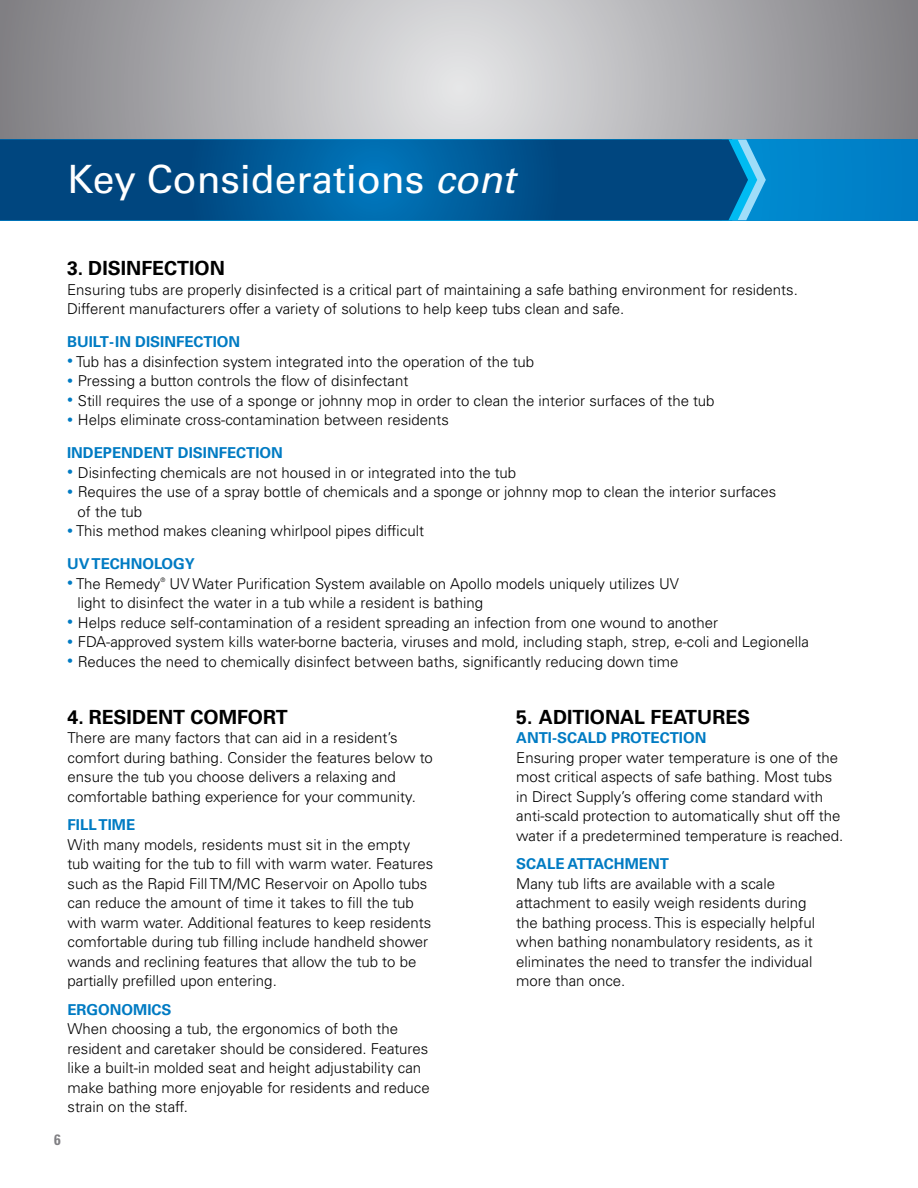
<style>
.page{position:relative;width:918px;height:1188px;background:#fff}
.page>*{position:absolute;margin:0;border:0;box-sizing:border-box;transform-origin:0 0}
.t1{font:39px "Univers LT Std";color:#fff}
.t2{font:700 19.5px "Univers LT Std";color:#000}
.t3{font:300 15px/19.5px "Univers LT Std";color:#000}
.t4{font:700 15px "Univers LT Std";color:#007bc3}
.t5{font:700 condensed 15px "Univers LT Std";color:#807f83}
.t6{font:300 6.15px "Univers LT Std";color:#000}
.s1{font-style:italic}
.s2{font-size:12px;color:#007bc3}
</style>
<div class="page">
<svg style="left:0;top:0;width:917px;height:140px;background:#afb0b3"></svg>
<div style="left:0;top:140px;width:918px;height:80px;background:#0083c9"></div>
<svg style="left:722px;top:139px;width:44px;height:78px"></svg>
<svg style="left:0;top:140px;width:748px;height:80px;background:#00538f"></svg>
<hr style="left:917px;top:0;width:1px;height:220px;background:#807f83">
<hr style="left:917px;top:140px;width:1px;height:80px;background:#007bc3">
<h1 class="t1" style="left:68px;top:156px;width:449px">Key Considerations <span class="s1">cont</span></h1>
<h2 class="t2" style="left:67px;top:257px;width:159px">3. DISINFECTION</h2>
<p class="t3" style="left:67px;top:280px;width:732px">Ensuring tubs are properly disinfected is a critical part of maintaining a safe bathing environment for residents.<br>Different manufacturers offer a variety of solutions to help keep tubs clean and safe.</p>
<p class="t4" style="left:67px;top:333px;width:175px">BUILT - IN DISINFECTION</p>
<p class="t3" style="left:67px;top:352px;width:468px"><span class="s2">•</span> Tub has a disinfection system integrated into the operation of the tub</p>
<p class="t3" style="left:67px;top:371px;width:343px"><span class="s2">•</span> Pressing a button controls the flow of disinfectant</p>
<p class="t3" style="left:67px;top:391px;width:649px"><span class="s2">•</span> Still requires the use of a sponge or johnny mop in order to clean the interior surfaces of the tub</p>
<p class="t3" style="left:67px;top:410px;width:383px"><span class="s2">•</span> Helps eliminate cross-contamination between residents</p>
<p class="t4" style="left:67px;top:444px;width:217px">INDEPENDENT DISINFECTION</p>
<p class="t3" style="left:67px;top:463px;width:451px"><span class="s2">•</span> Disinfecting chemicals are not housed in or integrated into the tub</p>
<p class="t3" style="left:78px;top:482px;width:700px;text-indent:-10px"><span class="s2">•</span> Requires the use of a spray bottle of chemicals and a sponge or johnny mop to clean the interior surfaces of the tub</p>
<p class="t3" style="left:67px;top:521px;width:358px"><span class="s2">•</span> This method makes cleaning whirlpool pipes difficult</p>
<p class="t4" style="left:67px;top:555px;width:129px">UV TECHNOLOGY</p>
<p class="t3" style="left:67px;top:574px;width:95px"><span class="s2">•</span> The Remedy</p>
<p class="t6" style="left:160px;top:576px;width:6px">®</p>
<p class="t3" style="left:78px;top:574px;width:603px;text-indent:92px">UV Water Purification System available on Apollo models uniquely utilizes UV light to disinfect the water in a tub while a resident is bathing</p>
<p class="t3" style="left:67px;top:613px;width:653px"><span class="s2">•</span> Helps reduce self-contamination of a resident spreading an infection from one wound to another</p>
<p class="t3" style="left:67px;top:632px;width:744px"><span class="s2">•</span> FDA-approved system kills water-borne bacteria, viruses and mold, including staph, strep, e-coli and Legionella</p>
<p class="t3" style="left:67px;top:652px;width:613px"><span class="s2">•</span> Reduces the need to chemically disinfect between baths, significantly reducing down time</p>
<h2 class="t2" style="left:68px;top:706px;width:222px">4. RESIDENT COMFORT</h2>
<p class="t3" style="left:68px;top:728px;width:367px">There are many factors that can aid in a resident’s comfort during bathing. Consider the features below to ensure the tub you choose delivers a relaxing and comfortable bathing experience for your community.</p>
<p class="t4" style="left:68px;top:816px;width:69px">FILL TIME</p>
<p class="t3" style="left:68px;top:835px;width:367px">With many models, residents must sit in the empty tub waiting for the tub to fill with warm water. Features such as the Rapid Fill TM/MC Reservoir on Apollo tubs can reduce the amount of time it takes to fill the tub with warm water. Additional features to keep residents comfortable during tub filling include handheld shower wands and reclining features that allow the tub to be partially prefilled upon entering.</p>
<p class="t4" style="left:68px;top:1001px;width:106px">ERGONOMICS</p>
<p class="t3" style="left:68px;top:1019px;width:364px">When choosing a tub, the ergonomics of both the resident and caretaker should be considered. Features like a built-in molded seat and height adjustability can make bathing more enjoyable for residents and reduce strain on the staff.</p>
<p class="t5" style="left:54px;top:1130px;width:8px">6</p>
<h2 class="t2" style="left:516px;top:706px;width:236px">5. ADITIONAL FEATURES</h2>
<p class="t4" style="left:516px;top:729px;width:192px">ANTI-SCALD PROTECTION</p>
<p class="t3" style="left:516px;top:748px;width:328px">Ensuring proper water temperature is one of the most critical aspects of safe bathing. Most tubs in Direct Supply’s offering come standard with anti-scald protection to automatically shut off the water if a predetermined temperature is reached.</p>
<p class="t4" style="left:516px;top:855px;width:154px">SCALE ATTACHMENT</p>
<p class="t3" style="left:516px;top:874px;width:300px">Many tub lifts are available with a scale attachment to easily weigh residents during the bathing process. This is especially helpful when bathing nonambulatory residents, as it eliminates the need to transfer the individual more than once.</p>
</div>
